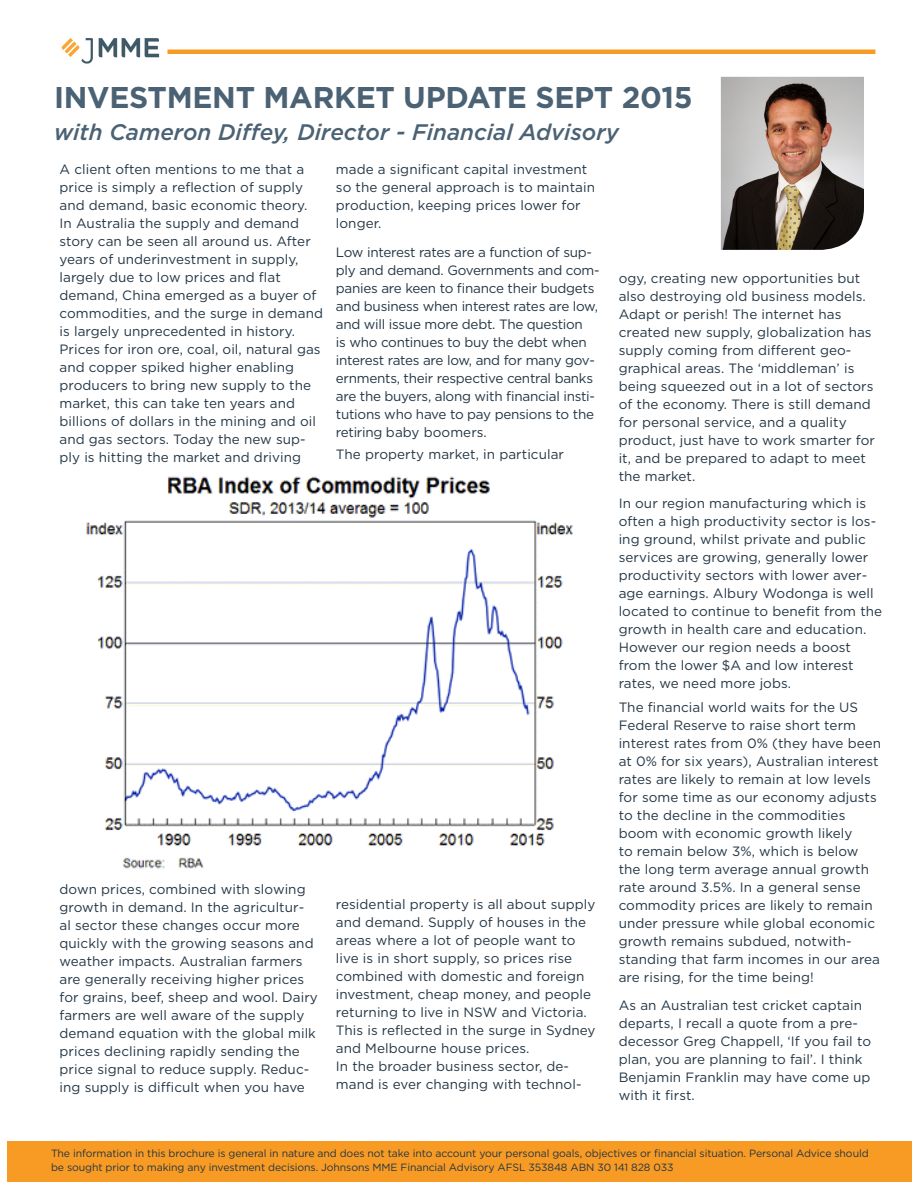
<style>
.page{position:relative;width:918px;height:1188px;background:#fff}
.page>*{position:absolute;margin:0;border:0;box-sizing:border-box;transform-origin:0 0}
.t1{font:700 30px "Gotham";letter-spacing:-.01em;color:#4b6274}
.t2{font:italic 500 22.5px "Gotham";color:#4b6274}
.Paragraph_Style_1{font:13.5px/18px "Gotham";letter-spacing:.005em;color:#233645}
.Paragraph_Style_1-2{font:13.5px/18px "Gotham";letter-spacing:-.02em;color:#233645}
.Paragraph_Style_1-3{font:10.5px/13.5px "Gotham";letter-spacing:-.01em;color:#233645}
</style>
<div class="page">
<img style="left:61px;top:38px;width:99px;height:26px">
<hr style="left:167px;top:50px;width:708px;height:4px;background:#f89b24">
<div style="left:7px;top:1141px;width:904px;height:40px;background:#f89b24"></div>
<img style="left:721px;top:77px;width:143px;height:173px">
<img style="left:86px;top:476px;width:487px;height:394px">
<p class="t1" style="left:54px;top:78px;width:640px">INVESTMENT MARKET UPDATE SEPT 2015</p>
<p class="t2" style="left:54px;top:117px;width:566px">with Cameron Diffey, Director - Financial Advisory</p>
<p class="Paragraph_Style_1" style="left:60px;top:160px;width:265px">A client often mentions to me that a price is simply a reflection of supply and demand, basic economic theory.<br>In Australia the supply and demand story can be seen all around us. After years of underinvestment in supply, largely due to low prices and flat demand, China emerged as a buyer of commodities, and the surge in demand is largely unprecedented in history.<br>Prices for iron ore, coal, oil, natural gas and copper spiked higher enabling producers to bring new supply to the market, this can take ten years and billions of dollars in the mining and oil and gas sectors. Today the new sup&shy;ply is hitting the market and driving</p>
<p class="Paragraph_Style_1" style="left:336px;top:160px;width:261px">made a significant capital investment so the general approach is to maintain production, keeping prices lower for longer.</p>
<p class="Paragraph_Style_1-2" style="left:336px;top:243px;width:265px">Low interest rates are a function of sup&shy;ply and demand. Governments and com&shy;panies are keen to finance their budgets and business when interest rates are low, and will issue more debt. The question<br>is who continues to buy the debt when interest rates are low, and for many gov&shy;ernments, their respective central banks are the buyers, along with financial insti&shy;tutions who have to pay pensions to the retiring baby boomers.</p>
<p class="Paragraph_Style_1" style="left:336px;top:445px;width:230px">The property market, in particular</p>
<p class="Paragraph_Style_1" style="left:60px;top:880px;width:260px">down prices, combined with slowing growth in demand. In the agricultur&shy;al sector these changes occur more quickly with the growing seasons and weather impacts. Australian farmers are generally receiving higher prices for grains, beef, sheep and wool. Dairy farmers are well aware of the supply demand equation with the global milk prices declining rapidly sending the price signal to reduce supply. Reduc&shy;ing supply is difficult when you have</p>
<p class="Paragraph_Style_1" style="left:336px;top:895px;width:261px">residential property is all about supply and demand. Supply of houses in the areas where a lot of people want to live is in short supply, so prices rise combined with domestic and foreign investment, cheap money, and people returning to live in NSW and Victoria.<br>This is reflected in the surge in Sydney and Melbourne house prices.</p>
<p class="Paragraph_Style_1" style="left:336px;top:1057px;width:247px">In the broader business sector, de&shy;mand is ever changing with technol-</p>
<p class="Paragraph_Style_1" style="left:619px;top:269px;width:258px">ogy, creating new opportunities but also destroying old business models.<br>Adapt or perish! The internet has created new supply, globalization has supply coming from different geo&shy;graphical areas. The ‘middleman’ is being squeezed out in a lot of sectors of the economy. There is still demand for personal service, and a quality product, just have to work smarter for it, and be prepared to adapt to meet the market.</p>
<p class="Paragraph_Style_1" style="left:619px;top:494px;width:265px">In our region manufacturing which is often a high productivity sector is los&shy;ing ground, whilst private and public services are growing, generally lower productivity sectors with lower aver&shy;age earnings. Albury Wodonga is well located to continue to benefit from the growth in health care and education.<br>However our region needs a boost from the lower $A and low interest rates, we need more jobs.</p>
<p class="Paragraph_Style_1" style="left:619px;top:698px;width:264px">The financial world waits for the US Federal Reserve to raise short term interest rates from 0% (they have been at 0% for six years), Australian interest rates are likely to remain at low levels for some time as our economy adjusts to the decline in the commodities boom with economic growth likely<br>to remain below 3%, which is below the long term average annual growth rate around 3.5%. In a general sense commodity prices are likely to remain under pressure while global economic growth remains subdued, notwith&shy;standing that farm incomes in our area are rising, for the time being!</p>
<p class="Paragraph_Style_1" style="left:619px;top:996px;width:254px">As an Australian test cricket captain departs, I recall a quote from a pre&shy;decessor Greg Chappell, ‘If you fail to plan, you are planning to fail’. I think Benjamin Franklin may have come up with it first.</p>
<p class="Paragraph_Style_1-3" style="left:51px;top:1147px;width:819px">The information in this brochure is general in nature and does not take into account your personal goals, objectives or financial situation. Personal Advice should be sought prior to making any investment decisions. Johnsons MME Financial Advisory AFSL 353848 ABN 30 141 828 033</p>
</div>
